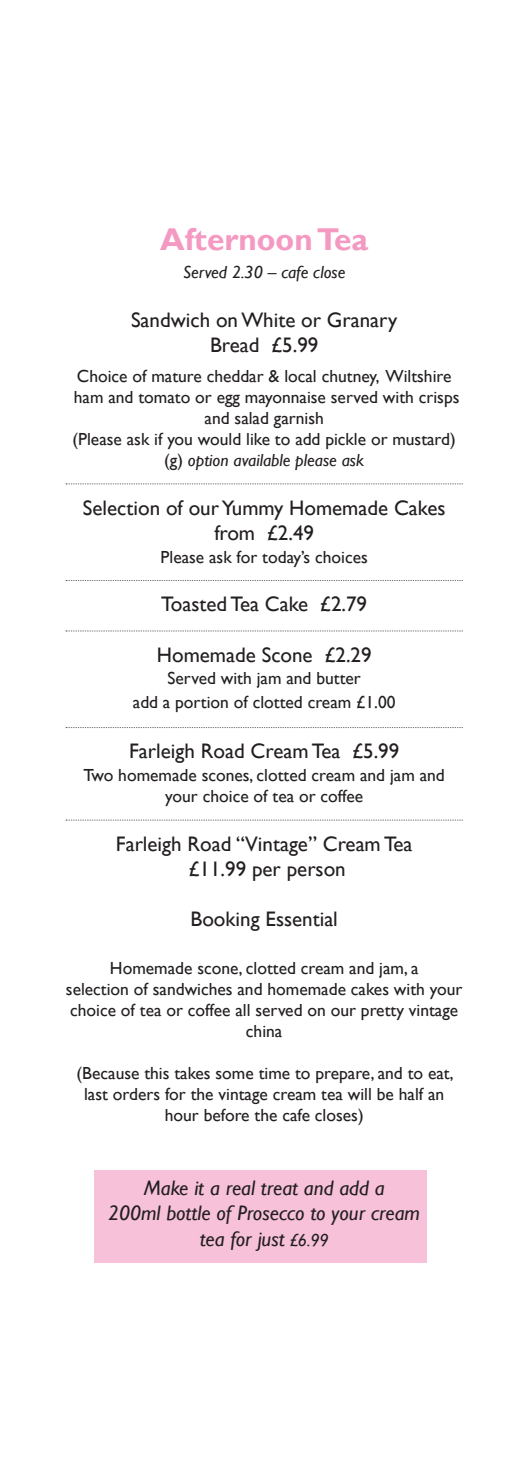
<style>
.page{position:relative;width:521px;height:1474px;background:#fff}
.page>*{position:absolute;margin:0;border:0;box-sizing:border-box;transform-origin:0 0}
.t1{font:700 31.5px "Gill Sans";color:#f499c2}
.t2{font:21px/25.2px "Gill Sans";color:#231f20;text-align:center}
.t3{font:italic 21px/25.2px "Gill Sans";color:#231f20;text-align:center}
.t4{font:17.5px/21px "Gill Sans";color:#231f20;text-align:center}
.t5{font:italic 17.5px "Gill Sans";color:#231f20}
.s1{font-style:italic}
.s2{font-size:17.5px}
</style>
<div class="page">
<div style="left:94px;top:1169px;width:333px;height:93px;background:#f7c1d9"></div>
<svg style="left:66px;top:483px;width:397px;height:1px"></svg>
<svg style="left:66px;top:580px;width:397px;height:1px"></svg>
<svg style="left:66px;top:630px;width:397px;height:1px"></svg>
<svg style="left:66px;top:727px;width:397px;height:1px"></svg>
<svg style="left:66px;top:819px;width:397px;height:1px"></svg>
<h1 class="t1" style="left:160px;top:221px;width:210px">Afternoontea</h1>
<p class="t5" style="left:183px;top:262px;width:164px">Served 2.30 – cafe close</p>
<p class="t2" style="left:131px;top:307px;width:268px">Sandwich onWhite or Granary<br>Bread £5.99</p>
<p class="t4" style="left:73px;top:365px;width:388px">Choice of mature cheddar &amp; local chutney, Wiltshire ham and tomato or egg mayonnaise served with crisps and salad garnish<br>(Please ask if you would like to add pickle or mustard) (g) <span class="s1">option available please ask</span></p>
<p class="t2" style="left:83px;top:494px;width:364px">Selection of ourYummy Homemade Cakes from £2.49</p>
<p class="t4" style="left:161px;top:546px;width:209px">Please ask for today’s choices</p>
<p class="t2" style="left:161px;top:591px;width:207px">toasted tea Cake £2.79</p>
<p class="t2" style="left:157px;top:641px;width:216px">Homemade Scone £2.29</p>
<p class="t4" style="left:133px;top:666px;width:264px;line-height:23.4px">Served with jam and butter<br>add a portion of clotted cream £1.00</p>
<p class="t2" style="left:129px;top:738px;width:272px">Farleigh Road Creamtea £5.99</p>
<p class="t4" style="left:84px;top:764px;width:363px">two homemade scones, clotted cream and jam and your choice of tea or coffee</p>
<p class="t2" style="left:116px;top:830px;width:298px">Farleigh Road “Vintage” Creamtea £11.99 per person</p>
<p class="t2" style="left:190px;top:906px;width:149px">Booking essential</p>
<p class="t4" style="left:66px;top:957px;width:398px">Homemade scone, clotted cream and jam, a<br>selection of sandwiches and homemade cakes with your choice of tea or coffee all served on our pretty vintage china</p>
<p class="t4" style="left:77px;top:1062px;width:378px">(Because this takes some time to prepare, and to eat, last orders for the vintage cream tea will be half an hour before the cafe closes)</p>
<p class="t3" style="left:108px;top:1175px;width:313px">Make it a real treat and add a<br>200ml bottle of Prosecco to your cream tea for just <span class="s2">£6.99</span></p>
</div>
